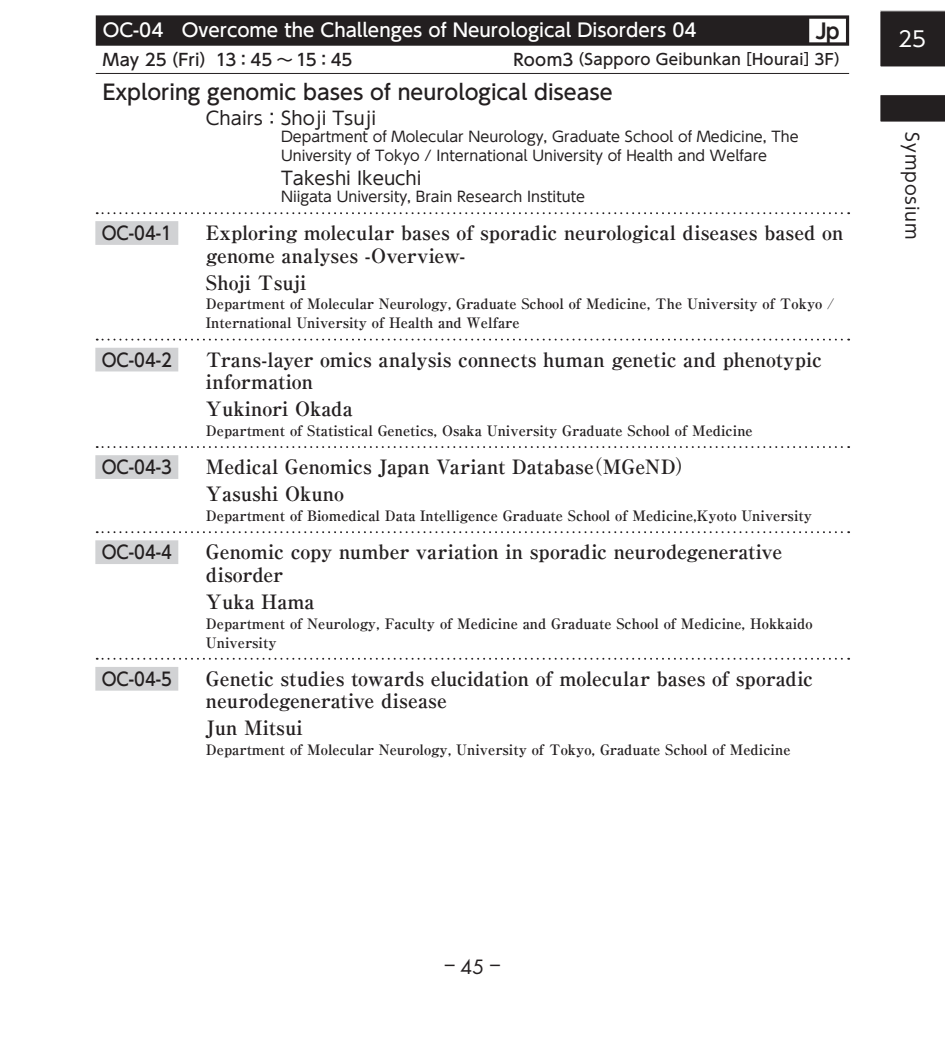
<style>
.page{position:relative;width:945px;height:1040px;background:#fff}
.page>*{position:absolute;margin:0;border:0;box-sizing:border-box;transform-origin:0 0}
.t1{font:21.15px "UD Shin Go Pr 6 N";color:#fff}
.t2{font:500 20.7px "UD Shin Go Pr 6 N";color:#231f20}
.t3{font:700 20.7px "UD Shin Go Pr 6 N De";color:#231f20}
.t4{font:700 19.8px/22.3px "Ryumin Pr 6 N";color:#231f20}
.t5{font:19.12px "Futura Std";color:#231f20;scale:2.5 1}
.t6{font:500 18.22px "UD Shin Go Pr 6 N";color:#fff}
.t7{font:500 18.22px "UD Shin Go Pr 6 N";color:#231f20;scale:.9 1}
.t8{font:18.22px "UD Shin Go Pr 6 N";color:#231f20}
.t9{font:17.55px "UD Shin Go Pr 6 N";letter-spacing:.05em;color:#231f20}
.t10{font:500 16.65px "UD Shin Go Pr 6 N";color:#231f20}
.t11{font:500 15.08px "UD Shin Go Pr 6 N";letter-spacing:.025em;color:#231f20}
.t12{font:700 14.4px/19.1px "Ryumin Pr 6 N";color:#231f20}
.t13{font:14.4px/19.1px "UD Shin Go Pr 6 N";color:#231f20}
.s1{font-size:16.65px}
</style>
<div class="page">
<div style="left:96px;top:15px;width:752px;height:31px;background:#231f20"></div>
<div style="left:808px;top:19px;width:37px;height:23px;background:#fff"></div>
<hr style="left:96px;top:73px;width:752px;height:1px;background:#231f20">
<svg style="left:97px;top:212px;width:751px;height:2px"></svg>
<div style="left:95px;top:221px;width:83px;height:24px;background:#d1d2d4"></div>
<svg style="left:97px;top:339px;width:751px;height:1px"></svg>
<div style="left:95px;top:348px;width:83px;height:23px;background:#d1d2d4"></div>
<svg style="left:97px;top:446px;width:751px;height:2px"></svg>
<div style="left:95px;top:455px;width:83px;height:24px;background:#d1d2d4"></div>
<svg style="left:97px;top:531px;width:751px;height:2px"></svg>
<div style="left:95px;top:540px;width:83px;height:24px;background:#d1d2d4"></div>
<svg style="left:97px;top:658px;width:751px;height:2px"></svg>
<div style="left:95px;top:667px;width:83px;height:23px;background:#d1d2d4"></div>
<div style="left:880px;top:10px;width:64px;height:57px;background:#231f20"></div>
<svg style="left:880px;top:95px;width:64px;height:27px;background:#282425"></svg>
<p class="t6" style="left:103px;top:16px;width:595px">OC-04　Overcome the Challenges of Neurological Disorders 04</p>
<h2 class="t3" style="left:815px;top:14px;width:25px">Jp</h2>
<p class="t10" style="left:103px;top:46px;width:251px">May 25（Fri）13：45 ～ 15：45</p>
<p class="t11" style="left:513px;top:47px;width:337px"><span class="s1">Room3</span>（Sapporo Geibunkan [Hourai] 3F）</p>
<h2 class="t2" style="left:103px;top:75px;width:511px">Exploring genomic bases of neurological disease</h2>
<p class="t8" style="left:206px;top:103px;width:190px">Chairs：Shoji Tsuji　</p>
<p class="t13" style="left:281px;top:126px;width:518px">Department of Molecular Neurology, Graduate School of Medicine, The<br>University of Tokyo / International University of Health and Welfare</p>
<p class="t8" style="left:281px;top:163px;width:160px">Takeshi Ikeuchi　</p>
<p class="t13" style="left:281px;top:186px;width:305px">Niigata University, Brain Research Institute</p>
<p class="t7" style="left:102px;top:218px;width:79px">OC-04-1</p>
<h3 class="t4" style="left:206px;top:221px;width:638px">Exploring molecular bases of sporadic neurological diseases based on genome analyses -Overview-</h3>
<h3 class="t4" style="left:206px;top:270px;width:102px">Shoji Tsuji</h3>
<p class="t12" style="left:206px;top:294px;width:629px">Department of Molecular Neurology, Graduate School of Medicine, The University of Tokyo /<br>International University of Health and Welfare</p>
<p class="t7" style="left:102px;top:345px;width:79px">OC-04-2</p>
<h3 class="t4" style="left:206px;top:347px;width:617px">Trans-layer omics analysis connects human genetic and phenotypic information</h3>
<h3 class="t4" style="left:206px;top:397px;width:148px">Yukinori Okada</h3>
<p class="t12" style="left:206px;top:420px;width:548px">Department of Statistical Genetics, Osaka University Graduate School of Medicine</p>
<p class="t7" style="left:102px;top:452px;width:79px">OC-04-3</p>
<h3 class="t4" style="left:206px;top:452px;width:490px;line-height:27px">Medical Genomics Japan Variant Database（MGeND）<br>Yasushi Okuno</h3>
<p class="t12" style="left:206px;top:505px;width:607px">Department of Biomedical Data Intelligence Graduate School of Medicine,Kyoto University</p>
<p class="t7" style="left:102px;top:537px;width:79px">OC-04-4</p>
<h3 class="t4" style="left:206px;top:540px;width:577px">Genomic copy number variation in sporadic neurodegenerative disorder</h3>
<h3 class="t4" style="left:206px;top:589px;width:110px">Yuka Hama</h3>
<p class="t12" style="left:206px;top:613px;width:608px">Department of Neurology, Faculty of Medicine and Graduate School of Medicine, Hokkaido<br>University</p>
<p class="t7" style="left:102px;top:664px;width:79px">OC-04-5</p>
<h3 class="t4" style="left:206px;top:666px;width:608px">Genetic studies towards elucidation of molecular bases of sporadic neurodegenerative disease</h3>
<h3 class="t4" style="left:206px;top:716px;width:98px">Jun Mitsui</h3>
<p class="t12" style="left:206px;top:739px;width:585px">Department of Molecular Neurology, University of Tokyo, Graduate School of Medicine</p>
<h1 class="t1" style="left:897px;top:22px;width:29px">25</h1>
<p class="t9" style="left:925px;top:132px;width:109px;rotate:90deg">Symposium</p>
<h3 class="t5" style="left:444px;top:953px;width:24px">-45 -</h3>
</div>
